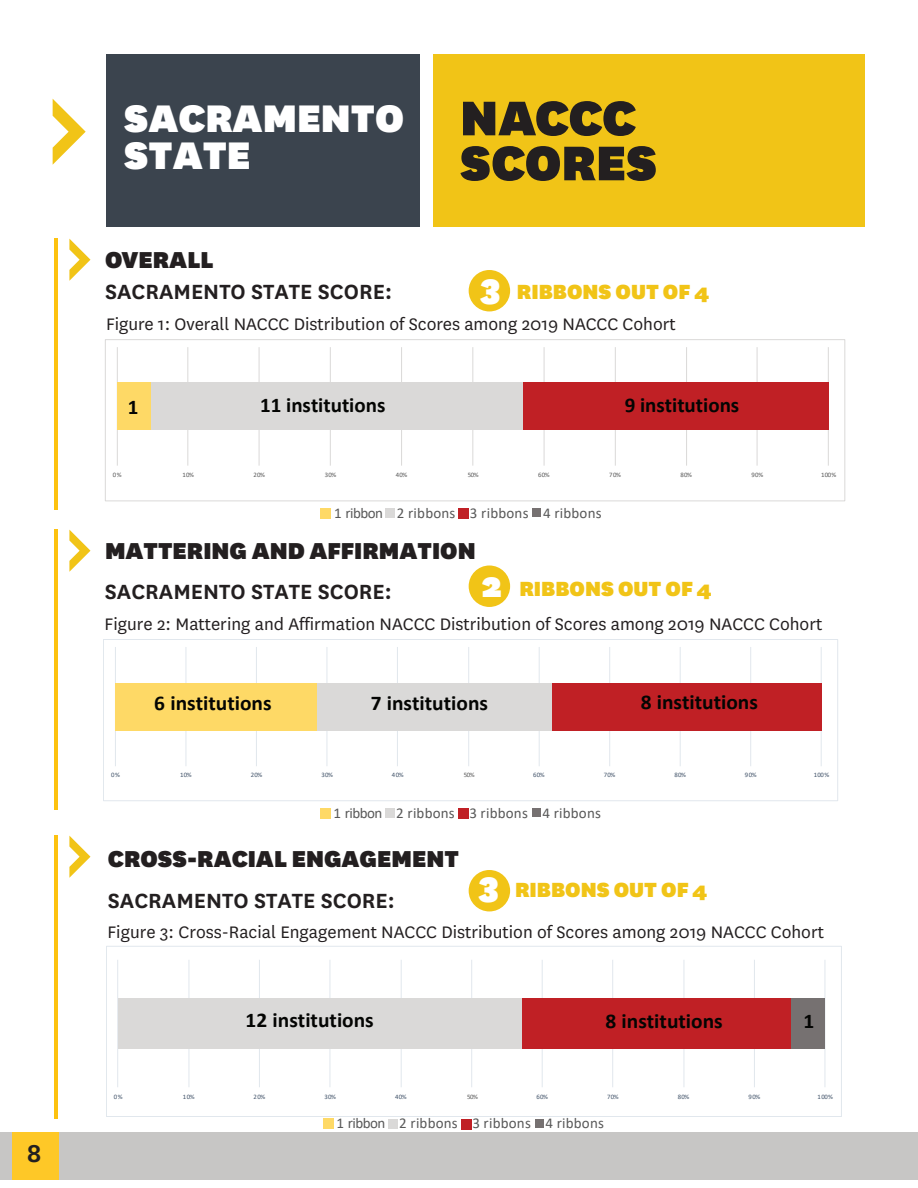
<style>
.page{position:relative;width:918px;height:1188px;background:#fff}
.page>*{position:absolute;margin:0;border:0;box-sizing:border-box;transform-origin:0 0}
.t1{font:900 57px/45px "National";color:#231f20}
.t2{font:900 45px/37.5px "National";color:#fff}
.t3{font:600 28.5px "National";color:#231f20}
.t4{font:900 27px "National";color:#231f20}
.t5{font:600 24px "National";color:#231f20}
.t6{font:900 24px "National";color:#f1c417}
.t7{font:700 21px "Calibri";color:#040503}
.t8{font:19.5px "National";color:#231f20}
.t9{font:15px "Calibri";letter-spacing:.015em;color:#595959}
.t10{font:6.75px "Calibri";letter-spacing:.05em;color:#43546a}
.t11{font:6.75px "Calibri";letter-spacing:.05em;color:#595959}
.s1{font-size:40.5px;color:#fff}
</style>
<div class="page">
<svg style="left:53px;top:99px;width:33px;height:66px"></svg>
<div style="left:106px;top:54px;width:314px;height:172px;background:#3b444e"></div>
<div style="left:433px;top:54px;width:432px;height:172px;background:#f1c417"></div>
<hr style="left:54px;top:239px;width:4px;height:271px;background:#fdc210">
<svg style="left:69px;top:239px;width:21px;height:42px"></svg>
<hr style="left:54px;top:530px;width:4px;height:280px;background:#fdc210">
<svg style="left:69px;top:530px;width:21px;height:42px"></svg>
<hr style="left:54px;top:836px;width:4px;height:283px;background:#fdc210">
<svg style="left:69px;top:836px;width:21px;height:42px"></svg>
<div style="left:0;top:1132px;width:918px;height:47px;background:#c7c6c5"></div>
<div style="left:13px;top:1132px;width:46px;height:47px;background:#fec827"></div>
<div style="left:469px;top:270px;width:41px;height:41px;background:#f1c417;border-radius:50%"></div>
<div style="left:469px;top:565px;width:41px;height:42px;background:#f1c417;border-radius:50%"></div>
<div style="left:469px;top:870px;width:41px;height:41px;background:#f1c417;border-radius:50%"></div>
<hr style="left:117px;top:347px;width:1px;height:119px;background:#dad9d8">
<hr style="left:187px;top:347px;width:1px;height:119px;background:#dad9d8">
<hr style="left:259px;top:347px;width:1px;height:119px;background:#dad9d8">
<hr style="left:330px;top:347px;width:1px;height:119px;background:#dad9d8">
<hr style="left:401px;top:347px;width:1px;height:119px;background:#dad9d8">
<hr style="left:472px;top:347px;width:1px;height:119px;background:#dad9d8">
<hr style="left:544px;top:347px;width:1px;height:119px;background:#dad9d8">
<hr style="left:615px;top:347px;width:1px;height:119px;background:#dad9d8">
<hr style="left:686px;top:347px;width:1px;height:119px;background:#dad9d8">
<hr style="left:757px;top:347px;width:1px;height:119px;background:#dad9d8">
<hr style="left:828px;top:347px;width:1px;height:119px;background:#dad9d8">
<div style="left:117px;top:383px;width:34px;height:47px;background:#fed966"></div>
<div style="left:151px;top:383px;width:372px;height:47px;background:#dad9d8"></div>
<div style="left:523px;top:383px;width:306px;height:47px;background:#c02025"></div>
<div style="left:105px;top:339px;width:740px;height:162px;border:1px solid #dad9d8"></div>
<div style="left:321px;top:508px;width:10px;height:10px;background:#fed966"></div>
<div style="left:385px;top:508px;width:9px;height:10px;background:#dad9d8"></div>
<div style="left:458px;top:509px;width:11px;height:10px;background:#c02025"></div>
<div style="left:532px;top:508px;width:9px;height:9px;background:#767171"></div>
<hr style="left:115px;top:647px;width:1px;height:119px;background:#e1e7ed">
<hr style="left:186px;top:647px;width:1px;height:119px;background:#e1e7ed">
<hr style="left:256px;top:647px;width:1px;height:119px;background:#e1e7ed">
<hr style="left:327px;top:647px;width:1px;height:119px;background:#e1e7ed">
<hr style="left:397px;top:647px;width:1px;height:119px;background:#e1e7ed">
<hr style="left:468px;top:647px;width:1px;height:119px;background:#e1e7ed">
<hr style="left:539px;top:647px;width:1px;height:119px;background:#e1e7ed">
<hr style="left:609px;top:647px;width:1px;height:119px;background:#e1e7ed">
<hr style="left:680px;top:647px;width:1px;height:119px;background:#e1e7ed">
<hr style="left:750px;top:647px;width:1px;height:119px;background:#e1e7ed">
<hr style="left:821px;top:647px;width:1px;height:119px;background:#e1e7ed">
<div style="left:115px;top:683px;width:202px;height:48px;background:#fed966"></div>
<div style="left:317px;top:683px;width:235px;height:48px;background:#dad9d8"></div>
<div style="left:552px;top:683px;width:270px;height:48px;background:#c02025"></div>
<div style="left:103px;top:639px;width:735px;height:162px;border:1px solid #e1e7ed"></div>
<div style="left:321px;top:808px;width:10px;height:10px;background:#fed966"></div>
<div style="left:385px;top:808px;width:9px;height:10px;background:#dad9d8"></div>
<div style="left:458px;top:809px;width:11px;height:10px;background:#c02025"></div>
<div style="left:532px;top:808px;width:9px;height:9px;background:#767171"></div>
<hr style="left:117px;top:960px;width:1px;height:127px;background:#e1e7ed">
<hr style="left:189px;top:960px;width:1px;height:127px;background:#e1e7ed">
<hr style="left:259px;top:960px;width:1px;height:127px;background:#e1e7ed">
<hr style="left:330px;top:960px;width:1px;height:127px;background:#e1e7ed">
<hr style="left:401px;top:960px;width:1px;height:127px;background:#e1e7ed">
<hr style="left:471px;top:960px;width:1px;height:127px;background:#e1e7ed">
<hr style="left:542px;top:960px;width:1px;height:127px;background:#e1e7ed">
<hr style="left:612px;top:960px;width:1px;height:127px;background:#e1e7ed">
<hr style="left:684px;top:960px;width:1px;height:127px;background:#e1e7ed">
<hr style="left:754px;top:960px;width:1px;height:127px;background:#e1e7ed">
<hr style="left:825px;top:960px;width:1px;height:127px;background:#e1e7ed">
<div style="left:118px;top:998px;width:404px;height:51px;background:#dad9d8"></div>
<div style="left:522px;top:998px;width:270px;height:51px;background:#c02025"></div>
<div style="left:792px;top:998px;width:33px;height:51px;background:#767171"></div>
<div style="left:106px;top:946px;width:736px;height:171px;border:1px solid #e1e7ed"></div>
<div style="left:324px;top:1119px;width:10px;height:10px;background:#fed966"></div>
<div style="left:388px;top:1119px;width:9px;height:9px;background:#dad9d8"></div>
<div style="left:461px;top:1119px;width:11px;height:10px;background:#c02025"></div>
<div style="left:535px;top:1119px;width:9px;height:9px;background:#767171"></div>
<h3 class="t3" style="left:27px;top:1134px;width:16px">8</h3>
<h2 class="t2" style="left:124px;top:96px;width:281px">SACRAMENTO<br>STATE</h2>
<h3 class="t4" style="left:105px;top:241px;width:110px">OVERALL</h3>
<p class="t5" style="left:105px;top:275px;width:288px">SACRAMENTO STATE SCORE:</p>
<h1 class="t1" style="left:460px;top:92px;width:199px">NACCC<br>SCORES</h1>
<p class="t6" style="left:481px;top:275px;width:230px"><span class="s1">3</span> RIBBONS OUT OF 4</p>
<p class="t8" style="left:106px;top:312px;width:571px">Figure 1: Overall NACCC Distribution of Scores among 2019 NACCC Cohort</p>
<p class="t7" style="left:128px;top:392px;width:12px">1</p>
<p class="t7" style="left:260px;top:390px;width:127px">11 institutions</p>
<p class="t7" style="left:625px;top:390px;width:116px">9 institutions</p>
<p class="t11" style="left:113px;top:470px;width:10px">0%</p>
<p class="t11" style="left:182px;top:470px;width:13px">10%</p>
<p class="t11" style="left:254px;top:470px;width:13px">20%</p>
<p class="t11" style="left:325px;top:470px;width:13px">30%</p>
<p class="t11" style="left:396px;top:470px;width:13px">40%</p>
<p class="t11" style="left:468px;top:470px;width:12px">50%</p>
<p class="t11" style="left:538px;top:470px;width:13px">60%</p>
<p class="t11" style="left:609px;top:470px;width:13px">70%</p>
<p class="t11" style="left:680px;top:470px;width:13px">80%</p>
<p class="t11" style="left:752px;top:470px;width:13px">90%</p>
<p class="t11" style="left:821px;top:470px;width:17px">100%</p>
<p class="t9" style="left:334px;top:503px;width:269px">1 ribbon 2 ribbons 3 ribbons 4 ribbons</p>
<h3 class="t4" style="left:105px;top:532px;width:372px">MATTERING AND AFFIRMATION</h3>
<p class="t5" style="left:105px;top:575px;width:288px">SACRAMENTO STATE SCORE:</p>
<p class="t8" style="left:105px;top:612px;width:719px">Figure 2: Mattering and Affirmation NACCC Distribution of Scores among 2019 NACCC Cohort</p>
<p class="t6" style="left:481px;top:572px;width:232px"><span class="s1">2</span> RIBBONS OUT OF 4</p>
<p class="t7" style="left:154px;top:690px;width:119px">6 institutions</p>
<p class="t7" style="left:371px;top:690px;width:119px">7 institutions</p>
<p class="t7" style="left:641px;top:689px;width:119px">8 institutions</p>
<p class="t10" style="left:111px;top:770px;width:10px">0%</p>
<p class="t10" style="left:180px;top:770px;width:13px">10%</p>
<p class="t10" style="left:251px;top:770px;width:13px">20%</p>
<p class="t10" style="left:321px;top:770px;width:13px">30%</p>
<p class="t10" style="left:392px;top:770px;width:13px">40%</p>
<p class="t11" style="left:464px;top:770px;width:12px">50%</p>
<p class="t10" style="left:533px;top:770px;width:13px">60%</p>
<p class="t10" style="left:604px;top:770px;width:13px">70%</p>
<p class="t10" style="left:674px;top:770px;width:13px">80%</p>
<p class="t10" style="left:745px;top:770px;width:13px">90%</p>
<p class="t10" style="left:814px;top:770px;width:17px">100%</p>
<p class="t9" style="left:334px;top:802px;width:269px">1 ribbon 2 ribbons 3 ribbons 4 ribbons</p>
<h3 class="t4" style="left:108px;top:840px;width:353px">CROSS-RACIAL ENGAGEMENT</h3>
<p class="t5" style="left:108px;top:884px;width:288px">SACRAMENTO STATE SCORE:</p>
<p class="t8" style="left:108px;top:919px;width:718px">Figure 3: Cross-Racial Engagement NACCC Distribution of Scores among 2019 NACCC Cohort</p>
<p class="t6" style="left:479px;top:873px;width:230px"><span class="s1">3</span> RIBBONS OUT OF 4</p>
<p class="t7" style="left:246px;top:1007px;width:130px">12 institutions</p>
<p class="t7" style="left:605px;top:1007px;width:119px">8 institutions</p>
<p class="t7" style="left:803px;top:1008px;width:12px">1</p>
<p class="t10" style="left:114px;top:1092px;width:10px">0%</p>
<p class="t10" style="left:183px;top:1092px;width:13px">10%</p>
<p class="t10" style="left:254px;top:1092px;width:13px">20%</p>
<p class="t10" style="left:324px;top:1092px;width:13px">30%</p>
<p class="t10" style="left:395px;top:1092px;width:13px">40%</p>
<p class="t11" style="left:467px;top:1092px;width:12px">50%</p>
<p class="t10" style="left:536px;top:1092px;width:13px">60%</p>
<p class="t10" style="left:607px;top:1092px;width:13px">70%</p>
<p class="t10" style="left:678px;top:1092px;width:13px">80%</p>
<p class="t10" style="left:749px;top:1092px;width:13px">90%</p>
<p class="t10" style="left:818px;top:1092px;width:17px">100%</p>
<p class="t9" style="left:337px;top:1113px;width:269px">1 ribbon 2 ribbons 3 ribbons 4 ribbons</p>
</div>
